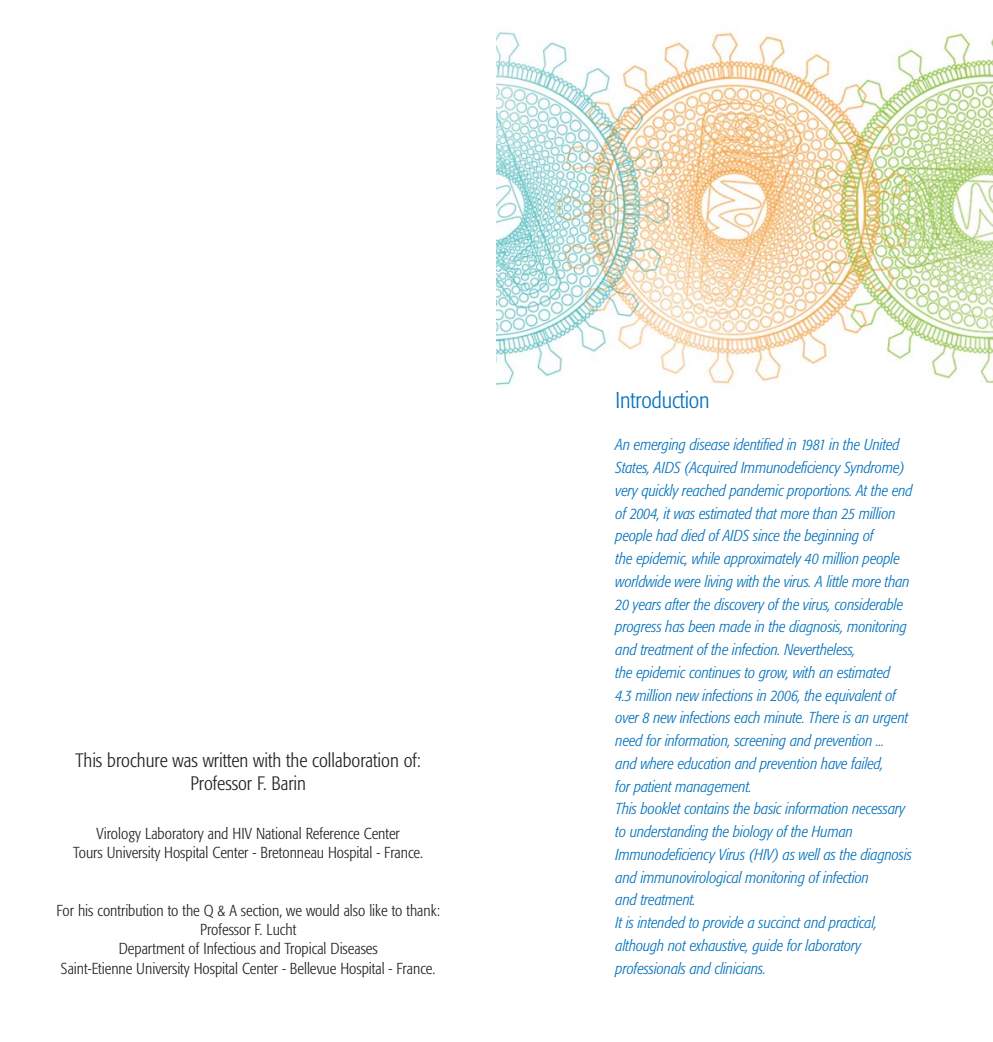
<style>
.page{position:relative;width:993px;height:1042px;background:#fff}
.page>*{position:absolute;margin:0;border:0;box-sizing:border-box;transform-origin:0 0}
.t1{font:300 condensed 22.75px "Formata";letter-spacing:-.01em;color:#0071bc}
.t2{font:300 condensed 19.25px/22.8px "Formata";color:#231f20;text-align:center}
.t3{font:italic 300 condensed 15.75px/22.8px "Formata";letter-spacing:-.01em;color:#0071bc}
.t4{font:300 condensed 15.75px/19.2px "Formata";color:#231f20;text-align:center}
</style>
<div class="page">
<img style="left:496px;top:26px;width:496px;height:364px">
<p class="t2" style="left:75px;top:750px;width:347px">This brochure was written with the collaboration of:<br>Professor F. Barin</p>
<p class="t4" style="left:73px;top:824px;width:351px">Virology Laboratory and HIV National Reference Center<br>Tours University Hospital Center - Bretonneau Hospital - France.</p>
<p class="t4" style="left:56px;top:901px;width:385px">For his contribution to the Q &amp; A section, we would also like to thank:<br>Professor F. Lucht<br>Department of Infectious and Tropical Diseases<br>Saint-Etienne University Hospital Center - Bellevue Hospital - France.</p>
<h1 class="t1" style="left:615px;top:391px;width:95px">Introduction</h1>
<p class="t3" style="left:615px;top:434px;width:298px">An emerging disease identified in 1981 in the United States, AIDS (Acquired Immunodeficiency Syndrome) very quickly reached pandemic proportions. At the end of 2004, it was estimated that more than 25 million people had died of AIDS since the beginning of<br>the epidemic, while approximately 40 million people worldwide were living with the virus. A little more than 20 years after the discovery of the virus, considerable progress has been made in the diagnosis, monitoring and treatment of the infection. Nevertheless,<br>the epidemic continues to grow, with an estimated<br>4.3 million new infections in 2006, the equivalent of over 8 new infections each minute. There is an urgent need for information, screening and prevention ...<br>and where education and prevention have failed,<br>for patient management.<br>This booklet contains the basic information necessary to understanding the biology of the Human Immunodeficiency Virus (HIV) as well as the diagnosis and immunovirological monitoring of infection<br>and treatment.<br>It is intended to provide a succinct and practical, although not exhaustive, guide for laboratory professionals and clinicians.</p>
</div>
